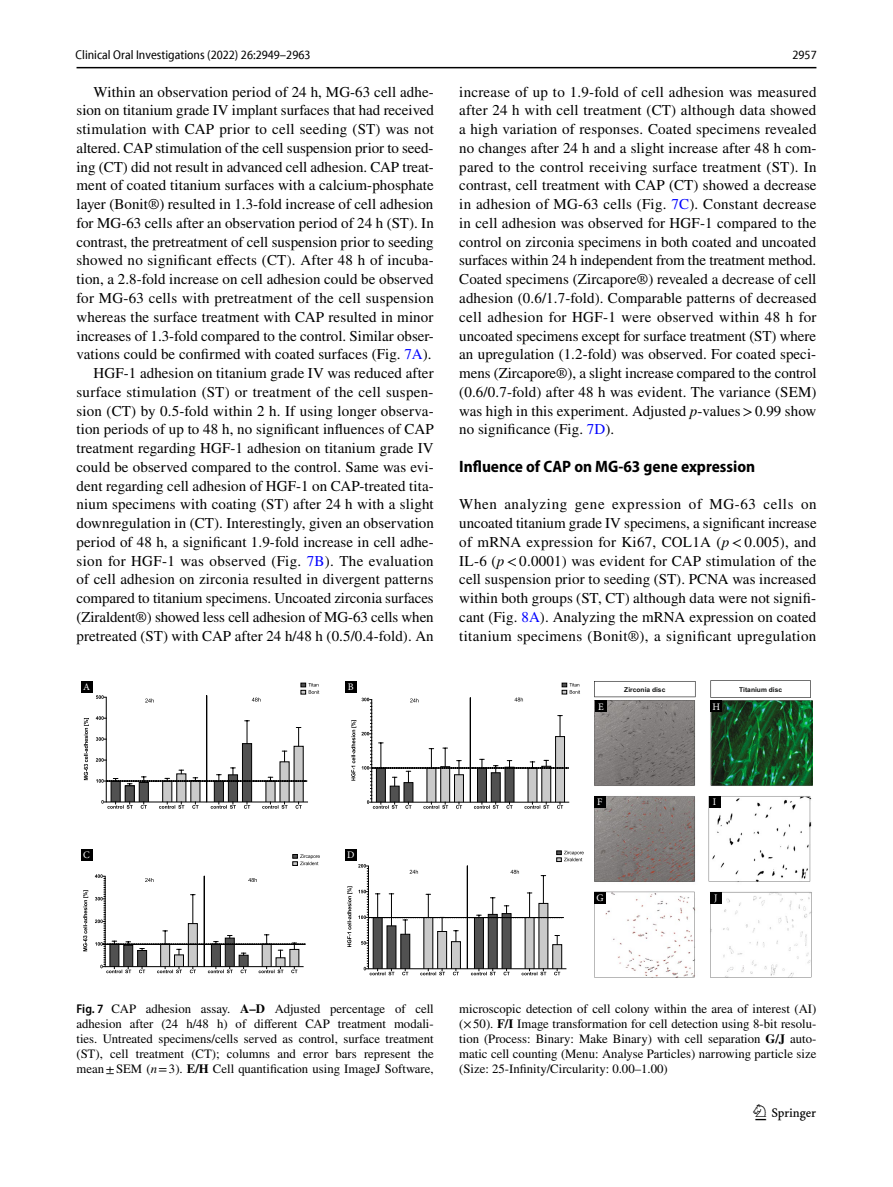
<style>
.page{position:relative;width:893px;height:1187px;background:#fff}
.page>*{position:absolute;margin:0;border:0;box-sizing:border-box;transform-origin:0 0}
.t1{font:22.5px "Springnew Regular 3";color:#000}
.t2{font:700 semi-condensed 16.5px "Myriad Pro";color:#000}
.t3{font:15px/18.8px "STIX";letter-spacing:.005em;color:#000;text-align:justify}
.t4{font:12.75px/15px "STIX";color:#000;text-align:justify}
.t5{font:semi-condensed 12.75px "Myriad Pro Unic";color:#000}
.t6{font:10.05px "Minion Pro Regular 6";color:#fff}
.t7{font:6.6px "Arial Bold MT2";color:#111212}
.s1{color:#00f}
.s2{font-style:italic}
.s3{font-family:"Myriad Pro";font-weight:600;font-stretch:semi-condensed}
.s4{font-weight:700}
</style>
<div class="page">
<hr style="left:77px;top:67px;width:739px;height:1px;background:#000">
<img style="left:594px;top:723px;width:218px;height:254px">
<svg style="left:594px;top:796px;width:101px;height:85px;background:#827c7a"></svg>
<svg style="left:594px;top:891px;width:101px;height:86px"></svg>
<svg style="left:351px;top:682px;width:229px;height:126px"></svg>
<div style="left:111px;top:780px;width:9px;height:22px;background:#515151;border:1px solid #000"></div>
<div style="left:125px;top:785px;width:9px;height:17px;background:#515151"></div>
<div style="left:125px;top:785px;width:10px;height:17px;border:1px solid #000"></div>
<div style="left:139px;top:782px;width:10px;height:20px;background:#515151;border:1px solid #000"></div>
<div style="left:162px;top:780px;width:10px;height:22px;background:#cacaca;border:1px solid #000"></div>
<div style="left:177px;top:773px;width:9px;height:29px;background:#cacaca"></div>
<div style="left:191px;top:780px;width:9px;height:22px;background:#cacaca"></div>
<div style="left:214px;top:780px;width:10px;height:22px;background:#515151;border:1px solid #000"></div>
<div style="left:228px;top:774px;width:10px;height:28px;background:#515151;border:1px solid #000"></div>
<div style="left:242px;top:743px;width:10px;height:59px;background:#515151;border:1px solid #000"></div>
<div style="left:266px;top:780px;width:9px;height:22px;background:#cacaca"></div>
<div style="left:280px;top:761px;width:9px;height:41px;background:#cacaca"></div>
<div style="left:294px;top:746px;width:9px;height:56px;background:#cacaca"></div>
<hr style="left:106px;top:801px;width:202px;height:1px;background:#000">
<svg style="left:141px;top:802px;width:6px;height:6px"></svg>
<svg style="left:159px;top:802px;width:25px;height:6px"></svg>
<svg style="left:192px;top:802px;width:7px;height:6px"></svg>
<svg style="left:211px;top:802px;width:25px;height:6px"></svg>
<svg style="left:244px;top:802px;width:6px;height:6px"></svg>
<svg style="left:262px;top:802px;width:26px;height:6px"></svg>
<svg style="left:296px;top:802px;width:6px;height:6px"></svg>
<hr style="left:106px;top:697px;width:1px;height:105px;background:#000">
<svg style="left:101px;top:800px;width:32px;height:8px"></svg>
<svg style="left:96px;top:758px;width:10px;height:3px"></svg>
<svg style="left:96px;top:737px;width:10px;height:3px"></svg>
<svg style="left:96px;top:716px;width:10px;height:3px"></svg>
<svg style="left:96px;top:695px;width:10px;height:3px"></svg>
<svg style="left:296px;top:727px;width:5px;height:19px"></svg>
<svg style="left:282px;top:750px;width:5px;height:11px"></svg>
<svg style="left:245px;top:720px;width:4px;height:23px"></svg>
<svg style="left:84px;top:718px;width:5px;height:62px"></svg>
<svg style="left:301px;top:682px;width:18px;height:12px"></svg>
<svg style="left:96px;top:767px;width:211px;height:18px"></svg>
<svg style="left:145px;top:698px;width:9px;height:4px"></svg>
<hr style="left:206px;top:695px;width:1px;height:106px;background:#000">
<svg style="left:252px;top:697px;width:9px;height:4px"></svg>
<svg style="left:83px;top:890px;width:5px;height:61px"></svg>
<svg style="left:292px;top:854px;width:28px;height:11px"></svg>
<svg style="left:95px;top:874px;width:211px;height:99px"></svg>
<svg style="left:347px;top:886px;width:5px;height:60px"></svg>
<svg style="left:358px;top:850px;width:226px;height:125px"></svg>
<svg style="left:709px;top:796px;width:101px;height:85px"></svg>
<svg style="left:710px;top:891px;width:101px;height:86px"></svg>
<div style="left:81px;top:681px;width:11px;height:11px;background:#000"></div>
<div style="left:345px;top:681px;width:11px;height:11px;background:#000"></div>
<div style="left:81px;top:848px;width:11px;height:12px;background:#000"></div>
<div style="left:345px;top:848px;width:11px;height:12px;background:#000"></div>
<div style="left:594px;top:796px;width:12px;height:11px;background:#000"></div>
<div style="left:594px;top:891px;width:12px;height:12px;background:#000"></div>
<div style="left:709px;top:796px;width:11px;height:11px;background:#000"></div>
<div style="left:710px;top:891px;width:11px;height:12px;background:#000"></div>
<svg style="left:594px;top:681px;width:101px;height:104px"></svg>
<svg style="left:710px;top:680px;width:102px;height:105px"></svg>
<p class="t5" style="left:76px;top:50px;width:236px">Clinical Oral Investigations (2022) 26:2949–2963</p>
<p class="t5" style="left:792px;top:50px;width:26px">2957</p>
<p class="t3" style="left:77px;top:83px;width:359px;text-align:right">Within an observation period of 24 h, MG-63 cell adhe&shy;sion on titanium grade IV implant surfaces that had received stimulation with CAP prior to cell seeding (ST) was not altered. CAP stimulation of the cell suspension prior to seed&shy;ing (CT) did not result in advanced cell adhesion. CAP treat&shy;ment of coated titanium surfaces with a calcium-phosphate layer (Bonit®) resulted in 1.3-fold increase of cell adhesion for MG-63 cells after an observation period of 24 h (ST). In contrast, the pretreatment of cell suspension prior to seeding showed no significant effects (CT). After 48 h of incuba&shy;tion, a 2.8-fold increase on cell adhesion could be observed for MG-63 cells with pretreatment of the cell suspension whereas the surface treatment with CAP resulted in minor increases of 1.3-fold compared to the control. Similar obser&shy;vations could be confirmed with coated surfaces (Fig. <span class="s1">7A</span>).<br>HGF-1 adhesion on titanium grade IV was reduced after surface stimulation (ST) or treatment of the cell suspen&shy;sion (CT) by 0.5-fold within 2 h. If using longer observa&shy;tion periods of up to 48 h, no significant influences of CAP treatment regarding HGF-1 adhesion on titanium grade IV could be observed compared to the control. Same was evi&shy;dent regarding cell adhesion of HGF-1 on CAP-treated tita&shy;nium specimens with coating (ST) after 24 h with a slight downregulation in (CT). Interestingly, given an observation period of 48 h, a significant 1.9-fold increase in cell adhe&shy;sion for HGF-1 was observed (Fig. <span class="s1">7B</span>). The evaluation of cell adhesion on zirconia resulted in divergent patterns compared to titanium specimens. Uncoated zirconia surfaces (Ziraldent®) showed less cell adhesion of MG-63 cells when pretreated (ST) with CAP after 24 h/48 h (0.5/0.4-fold). An</p>
<p class="t3" style="left:459px;top:83px;width:359px">increase of up to 1.9-fold of cell adhesion was measured after 24 h with cell treatment (CT) although data showed a high variation of responses. Coated specimens revealed no changes after 24 h and a slight increase after 48 h com&shy;pared to the control receiving surface treatment (ST). In contrast, cell treatment with CAP (CT) showed a decrease in adhesion of MG-63 cells (Fig. <span class="s1">7C</span>). Constant decrease in cell adhesion was observed for HGF-1 compared to the control on zirconia specimens in both coated and uncoated surfaces within 24 h independent from the treatment method.<br>Coated specimens (Zircapore®) revealed a decrease of cell adhesion (0.6/1.7-fold). Comparable patterns of decreased cell adhesion for HGF-1 were observed within 48 h for uncoated specimens except for surface treatment (ST) where an upregulation (1.2-fold) was observed. For coated speci&shy;mens (Zircapore®), a slight increase compared to the control (0.6/0.7-fold) after 48 h was evident. The variance (SEM) was high in this experiment. Adjusted <span class="s2">p</span>-values&gt;0.99 show no significance (Fig. <span class="s1">7D</span>).</p>
<p class="t2" style="left:459px;top:457px;width:298px">Influence of CAP on MG‑63 gene expression</p>
<p class="t3" style="left:459px;top:496px;width:359px">When analyzing gene expression of MG-63 cells on uncoated titanium grade IV specimens, a significant increase of mRNA expression for Ki67, COL1A (<span class="s2">p</span>&lt;0.005), and IL-6 (<span class="s2">p</span>&lt;0.0001) was evident for CAP stimulation of the cell suspension prior to seeding (ST). PCNA was increased within both groups (ST, CT) although data were not signifi&shy;cant (Fig. <span class="s1">8A</span>). Analyzing the mRNA expression on coated titanium specimens (Bonit®), a significant upregulation</p>
<p class="t6" style="left:83px;top:680px;width:8px">A</p>
<p class="t6" style="left:348px;top:680px;width:7px">B</p>
<p class="t6" style="left:83px;top:848px;width:8px">C</p>
<p class="t6" style="left:347px;top:848px;width:9px">D</p>
<p class="t7" style="left:624px;top:684px;width:43px">Zirconia disc</p>
<p class="t7" style="left:739px;top:684px;width:44px">Titanium disc</p>
<p class="t6" style="left:598px;top:699px;width:7px">E</p>
<p class="t6" style="left:712px;top:699px;width:9px">H</p>
<p class="t6" style="left:597px;top:795px;width:7px">F</p>
<p class="t6" style="left:596px;top:891px;width:9px">G</p>
<p class="t6" style="left:713px;top:795px;width:5px">I</p>
<p class="t6" style="left:714px;top:891px;width:5px">J</p>
<p class="t4" style="left:77px;top:1001px;width:359px"><span class="s3">Fig. 7</span> CAP adhesion assay. <span class="s4">A–D</span> Adjusted percentage of cell adhesion after (24 h/48 h) of different CAP treatment modali&shy;ties. Untreated specimens/cells served as control, surface treatment (ST), cell treatment (CT); columns and error bars represent the mean±SEM (<span class="s2">n</span>=3). <span class="s4">E/H</span> Cell quantification using ImageJ Software,</p>
<p class="t4" style="left:459px;top:1001px;width:359px">microscopic detection of cell colony within the area of interest (AI) (×50). <span class="s4">F/I</span> Image transformation for cell detection using 8-bit resolu&shy;tion (Process: Binary: Make Binary) with cell separation <span class="s4">G/J</span> auto&shy;matic cell counting (Menu: Analyse Particles) narrowing particle size (Size: 25-Infinity/Circularity: 0.00–1.00)</p>
<h1 class="t1" style="left:755px;top:1104px;width:62px">1 3</h1>
</div>
